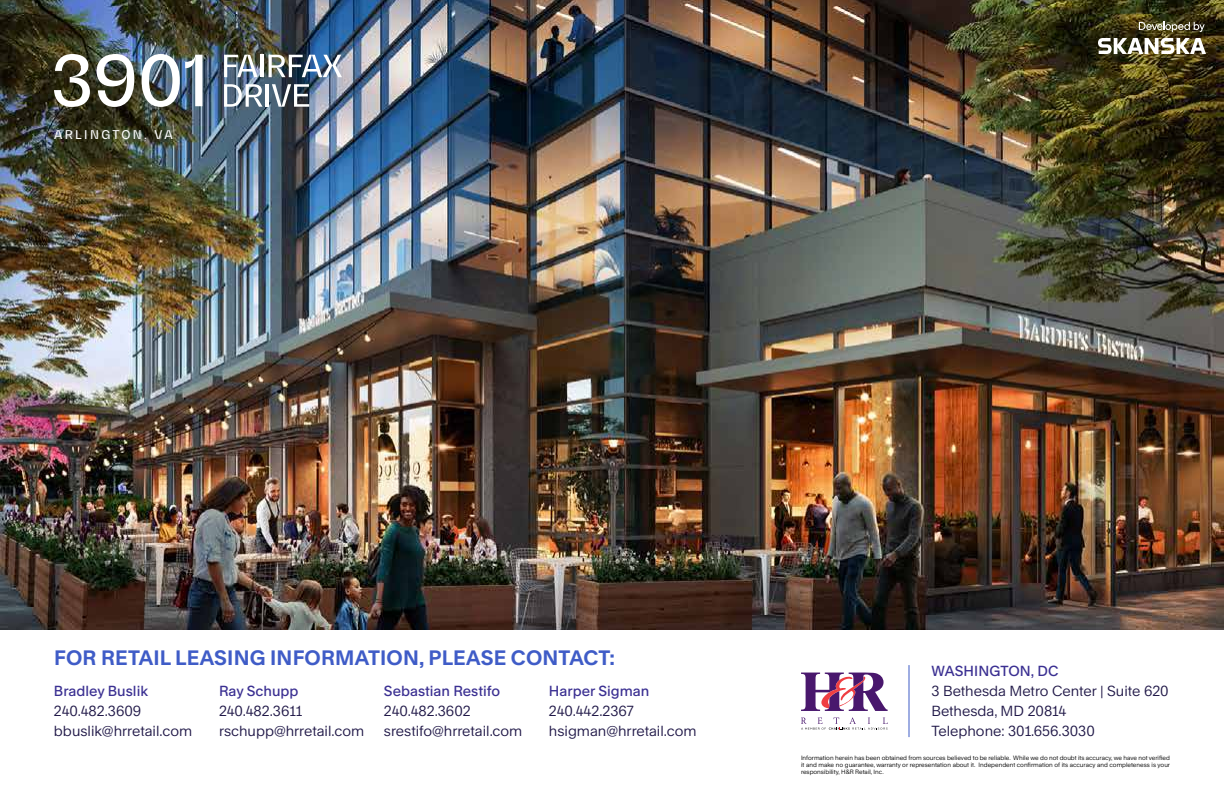
<style>
.page{position:relative;width:1224px;height:792px;background:#fff}
.page>*{position:absolute;margin:0;border:0;box-sizing:border-box;transform-origin:0 0}
.t1{font:700 20px "Rand";letter-spacing:.01em;color:#3f5cc7}
.t2{font:14px/20px "Rand";color:#1f1747}
.t3{font:500 14px "Rand";color:#3b3092}
.t4{font:500 12px "Bw Gradual DEMO";letter-spacing:.2em;color:#fff}
.t5{font:6px/7.2px "Rand";color:#000;text-align:justify}
</style>
<div class="page">
<img style="left:0;top:0;width:1224px;height:630px">
<svg style="left:1098px;top:38px;width:108px;height:16px"></svg>
<svg style="left:1139px;top:22px;width:66px;height:10px"></svg>
<hr style="left:908px;top:665px;width:2px;height:72px;background:#3f5cc7">
<svg style="left:801px;top:717px;width:87px;height:13px"></svg>
<svg style="left:801px;top:673px;width:87px;height:38px"></svg>
<svg style="left:54px;top:54px;width:36px;height:53px"></svg>
<svg style="left:97px;top:54px;width:37px;height:53px"></svg>
<img style="left:142px;top:54px;width:60px;height:53px">
<svg style="left:224px;top:55px;width:34px;height:22px"></svg>
<hr style="left:260px;top:55px;width:3px;height:22px;background:#fff">
<svg style="left:269px;top:55px;width:73px;height:22px"></svg>
<svg style="left:224px;top:84px;width:39px;height:23px"></svg>
<hr style="left:266px;top:84px;width:3px;height:23px;background:#fff">
<svg style="left:272px;top:84px;width:37px;height:23px"></svg>
<h3 class="t4" style="left:54px;top:126px;width:120px">ARLINGTON, VA</h3>
<h1 class="t1" style="left:54px;top:642px;width:563px">FOR RETAIL LEASING INFORMATION, PLEASE CONTACT:</h1>
<h2 class="t3" style="left:219px;top:680px;width:81px">Ray Schupp</h2>
<h2 class="t2" style="left:219px;top:700px;width:147px">240.482.3611 rschupp@hrretail.com</h2>
<h2 class="t3" style="left:549px;top:680px;width:102px">Harper Sigman</h2>
<h2 class="t2" style="left:549px;top:700px;width:149px">240.442.2367 hsigman@hrretail.com</h2>
<h2 class="t3" style="left:384px;top:680px;width:118px">Sebastian Restifo</h2>
<h2 class="t2" style="left:384px;top:700px;width:140px">240.482.3602 srestifo@hrretail.com</h2>
<h2 class="t3" style="left:54px;top:680px;width:96px">Bradley Buslik</h2>
<h2 class="t2" style="left:54px;top:700px;width:140px">240.482.3609 bbuslik@hrretail.com</h2>
<h2 class="t3" style="left:932px;top:660px;width:128px">WASHINGTON, DC</h2>
<h2 class="t2" style="left:931px;top:680px;width:239px">3 Bethesda Metro Center | Suite 620<br>Bethesda, MD 20814<br>Telephone: 301.656.3030</h2>
<p class="t5" style="left:801px;top:753px;width:371px">Information herein has been obtained from sources believed to be reliable. While we do not doubt its accuracy, we have not verified it and make no guarantee, warranty or representation about it. Independent confirmation of its accuracy and completeness is your responsibility, H&amp;R Retail, Inc.</p>
</div>
